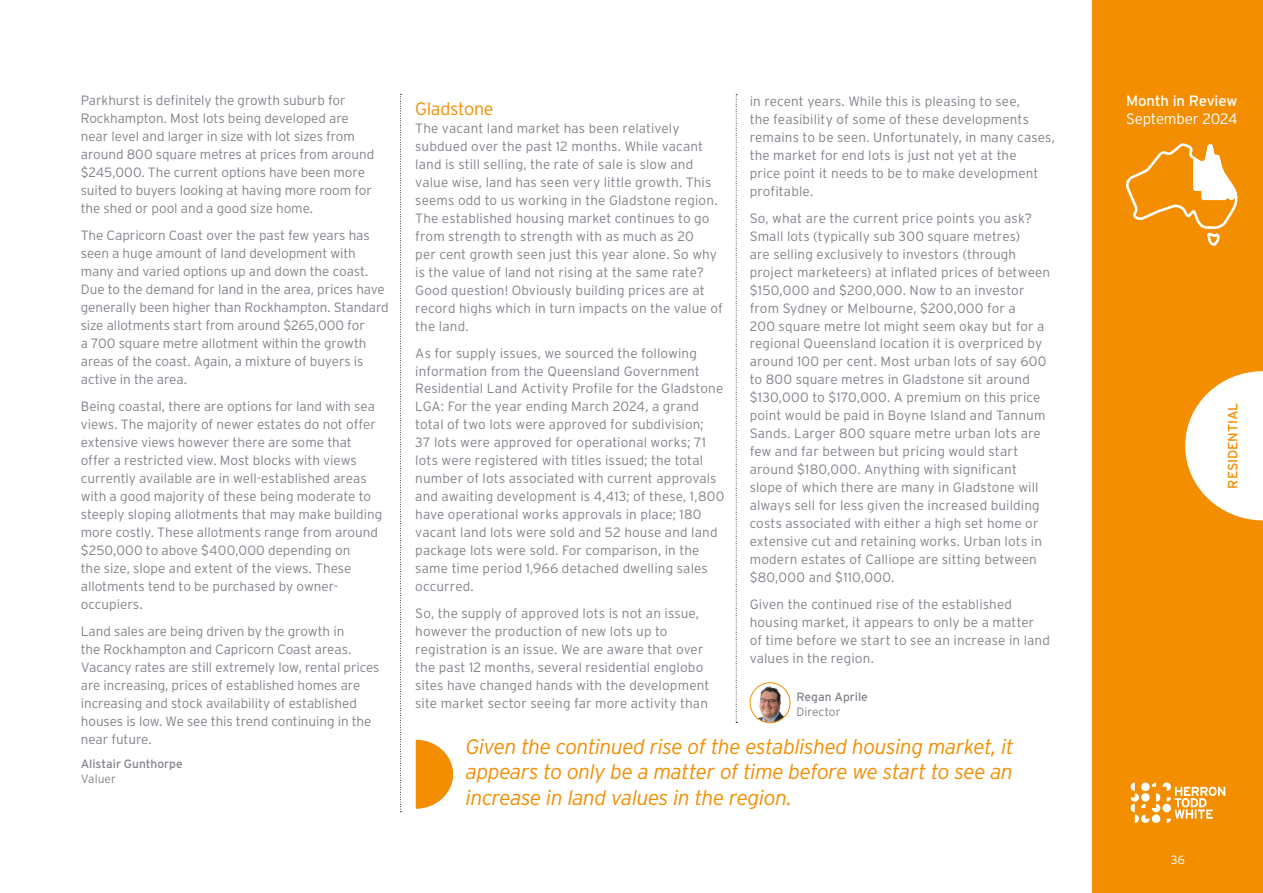
<style>
.page{position:relative;width:1263px;height:893px;background:#fff}
.page>*{position:absolute;margin:0;border:0;box-sizing:border-box;transform-origin:0 0}
.Pullquote{font:italic 300 21px/25.2px "Interstate";letter-spacing:-.025em;color:#f28e00;text-align:justify}
.Subhead_Residential{font:300 18px "Interstate";letter-spacing:-.015em;color:#f28e00}
.t1{font:15px "Interstate";letter-spacing:-.015em;color:#fff}
.t2{font:300 15px "Interstate";letter-spacing:-.01em;color:#fff}
.Body_Text{font:300 13.5px/18px "Interstate";letter-spacing:.005em;color:#80838a}
.t3{font:13.5px "Interstate";letter-spacing:-.01em;color:#f28e00}
.Byline{font:12px "Interstate";color:#80838a}
.Byline_title{font:300 12px "Interstate";color:#80838a}
.t4{font:300 12px "Interstate";color:#fff}
</style>
<div class="page">
<div style="left:1093px;top:0;width:170px;height:893px;background:#f28e00"></div>
<svg style="left:1185px;top:371px;width:78px;height:149px"></svg>
<svg style="left:1130px;top:782px;width:95px;height:41px"></svg>
<svg style="left:400px;top:94px;width:1px;height:718px"></svg>
<svg style="left:736px;top:94px;width:1px;height:629px"></svg>
<img style="left:750px;top:683px;width:40px;height:40px;border-radius:20px">
<div style="left:750px;top:682px;width:40px;height:41px;border:1px solid #f28e00;border-radius:50%"></div>
<svg style="left:1126px;top:143px;width:112px;height:103px"></svg>
<svg style="left:416px;top:740px;width:37px;height:69px"></svg>
<p class="Body_Text" style="left:81px;top:92px;width:295px">Parkhurst is definitely the growth suburb for Rockhampton. Most lots being developed are near level and larger in size with lot sizes from around 800 square metres at prices from around $245,000. The current options have been more suited to buyers looking at having more room for the shed or pool and a good size home.</p>
<p class="Body_Text" style="left:81px;top:226px;width:309px">The Capricorn Coast over the past few years has seen a huge amount of land development with many and varied options up and down the coast.<br>Due to the demand for land in the area, prices have generally been higher than Rockhampton. Standard size allotments start from around $265,000 for<br>a 700 square metre allotment within the growth areas of the coast. Again, a mixture of buyers is active in the area.</p>
<p class="Body_Text" style="left:81px;top:397px;width:303px">Being coastal, there are options for land with sea views. The majority of newer estates do not offer extensive views however there are some that offer a restricted view. Most blocks with views currently available are in well-established areas with a good majority of these being moderate to steeply sloping allotments that may make building more costly. These allotments range from around $250,000 to above $400,000 depending on<br>the size, slope and extent of the views. These allotments tend to be purchased by owner&shy;occupiers.</p>
<p class="Body_Text" style="left:81px;top:622px;width:300px">Land sales are being driven by the growth in<br>the Rockhampton and Capricorn Coast areas.<br>Vacancy rates are still extremely low, rental prices are increasing, prices of established homes are increasing and stock availability of established houses is low. We see this trend continuing in the near future.</p>
<p class="Byline" style="left:81px;top:757px;width:103px">Alistair Gunthorpe</p>
<p class="Byline_title" style="left:81px;top:772px;width:37px">Valuer</p>
<p class="Subhead_Residential" style="left:415px;top:98px;width:80px">Gladstone</p>
<p class="Body_Text" style="left:415px;top:119px;width:309px">The vacant land market has been relatively subdued over the past 12 months. While vacant land is still selling, the rate of sale is slow and value wise, land has seen very little growth. This seems odd to us working in the Gladstone region.<br>The established housing market continues to go from strength to strength with as much as 20<br>per cent growth seen just this year alone. So why is the value of land not rising at the same rate?<br>Good question! Obviously building prices are at record highs which in turn impacts on the value of the land.</p>
<p class="Body_Text" style="left:415px;top:344px;width:311px">As for supply issues, we sourced the following information from the Queensland Government Residential Land Activity Profile for the Gladstone LGA: For the year ending March 2024, a grand total of two lots were approved for subdivision;<br>37 lots were approved for operational works; 71 lots were registered with titles issued; the total number of lots associated with current approvals and awaiting development is 4,413; of these, 1,800 have operational works approvals in place; 180 vacant land lots were sold and 52 house and land package lots were sold. For comparison, in the same time period 1,966 detached dwelling sales occurred.</p>
<p class="Body_Text" style="left:415px;top:605px;width:296px">So, the supply of approved lots is not an issue, however the production of new lots up to registration is an issue. We are aware that over the past 12 months, several residential englobo sites have changed hands with the development site market sector seeing far more activity than</p>
<p class="Body_Text" style="left:750px;top:92px;width:307px">in recent years. While this is pleasing to see,<br>the feasibility of some of these developments remains to be seen. Unfortunately, in many cases, the market for end lots is just not yet at the<br>price point it needs to be to make development profitable.</p>
<p class="Body_Text" style="left:750px;top:209px;width:302px">So, what are the current price points you ask?<br>Small lots (typically sub 300 square metres)<br>are selling exclusively to investors (through project marketeers) at inflated prices of between $150,000 and $200,000. Now to an investor from Sydney or Melbourne, $200,000 for a<br>200 square metre lot might seem okay but for a regional Queensland location it is overpriced by around 100 per cent. Most urban lots of say 600 to 800 square metres in Gladstone sit around $130,000 to $170,000. A premium on this price point would be paid in Boyne Island and Tannum Sands. Larger 800 square metre urban lots are few and far between but pricing would start around $180,000. Anything with significant slope of which there are many in Gladstone will always sell for less given the increased building costs associated with either a high set home or extensive cut and retaining works. Urban lots in modern estates of Calliope are sitting between $80,000 and $110,000.</p>
<p class="Body_Text" style="left:750px;top:596px;width:302px">Given the continued rise of the established housing market, it appears to only be a matter of time before we start to see an increase in land values in the region.</p>
<p class="Byline" style="left:796px;top:690px;width:73px">Regan Aprile</p>
<p class="Byline_title" style="left:796px;top:705px;width:46px">Director</p>
<p class="Pullquote" style="left:466px;top:734px;width:549px">Given the continued rise of the established housing market, it appears to only be a matter of time before we start to see an increase in land values in the region.</p>
<p class="t1" style="left:1126px;top:92px;width:113px">Month in Review</p>
<p class="t2" style="left:1126px;top:110px;width:113px">September 2024</p>
<p class="t3" style="left:1225px;top:489px;width:87px;rotate:-90deg">RESIDENTIAL</p>
<p class="t4" style="left:1171px;top:853px;width:15px">36</p>
</div>
